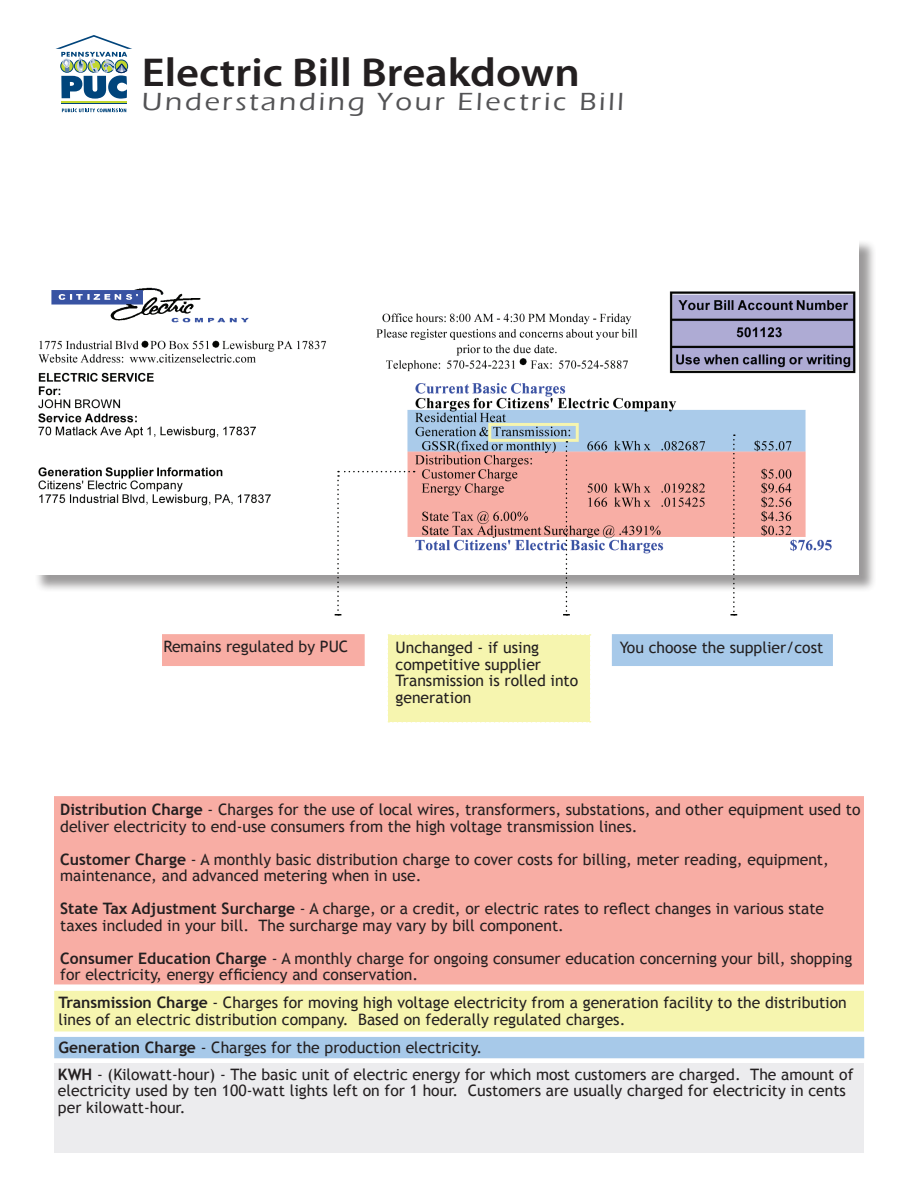
<style>
.page{position:relative;width:918px;height:1188px;background:#fff}
.page>*{position:absolute;margin:0;border:0;box-sizing:border-box;transform-origin:0 0}
.t1{font:600 40.5px "Myriad Pro";color:#231f20;scale:1.1 1}
.t2{font:500 25.5px "Eras ITC";letter-spacing:.1em;color:#535355;scale:1.11 1}
.t3{font:15.75px/16.5px "Trebuchet MS";color:#231f20}
.s1{font-weight:700}
</style>
<div class="page">
<hr style="left:62px;top:103px;width:65px;height:1px;background:#00447b">
<hr style="left:62px;top:101px;width:65px;height:2px;background:#c1d72f">
<svg style="left:62px;top:108px;width:64px;height:4px"></svg>
<svg style="left:55px;top:35px;width:77px;height:64px"></svg>
<div style="left:54px;top:796px;width:810px;height:188px;background:#f8ada4"></div>
<div style="left:54px;top:991px;width:810px;height:40px;background:#f6f5af"></div>
<div style="left:54px;top:1037px;width:810px;height:21px;background:#a7c9e9"></div>
<div style="left:54px;top:1064px;width:810px;height:89px;background:#ececee"></div>
<div style="left:35px;top:240px;width:842px;height:353px;background:#231f20;opacity:.45"></div>
<img style="left:35px;top:240px;width:823px;height:334px">
<div style="left:162px;top:634px;width:203px;height:32px;background:#f8ada4;border:2px solid #f8ada4"></div>
<div style="left:388px;top:634px;width:203px;height:89px;background:#f6f5af"></div>
<div style="left:612px;top:634px;width:221px;height:32px;background:#a7c9e9;border:2px solid #a7c9e9"></div>
<svg style="left:335px;top:471px;width:80px;height:144px"></svg>
<svg style="left:730px;top:434px;width:7px;height:181px"></svg>
<div style="left:488px;top:423px;width:91px;height:19px;border:3px solid #f6f5af"></div>
<svg style="left:563px;top:441px;width:7px;height:174px"></svg>
<h1 class="t1" style="left:142px;top:46px;width:400px">Electric Bill Breakdown</h1>
<h2 class="t2" style="left:142px;top:87px;width:436px">Understanding Your Electric Bill</h2>
<p class="t3" style="left:164px;top:638px;width:186px">Remains regulated by PUC</p>
<p class="t3" style="left:396px;top:640px;width:184px">Unchanged - if using competitive supplier<br>Transmission is rolled into generation</p>
<p class="t3" style="left:620px;top:639px;width:205px">You choose the supplier/cost</p>
<p class="t3" style="left:60px;top:802px;width:802px"><span class="s1">Distribution Charge</span> - Charges for the use of local wires, transformers, substations, and other equipment used to deliver electricity to end-use consumers from the high voltage transmission lines.</p>
<p class="t3" style="left:60px;top:851px;width:770px"><span class="s1">Customer Charge</span> - A monthly basic distribution charge to cover costs for billing, meter reading, equipment, maintenance, and advanced metering when in use.</p>
<p class="t3" style="left:60px;top:901px;width:766px"><span class="s1">State Tax Adjustment Surcharge</span> - A charge, or a credit, or electric rates to reflect changes in various state taxes included in your bill. The surcharge may vary by bill component.</p>
<p class="t3" style="left:60px;top:950px;width:794px"><span class="s1">Consumer Education Charge</span> - A monthly charge for ongoing consumer education concerning your bill, shopping for electricity, energy efficiency and conservation.</p>
<p class="t3" style="left:58px;top:995px;width:790px"><span class="s1">Transmission Charge</span> - Charges for moving high voltage electricity from a generation facility to the distribution lines of an electric distribution company. Based on federally regulated charges.</p>
<p class="t3" style="left:58px;top:1035px;width:797px;line-height:26.5px"><span class="s1">Generation Charge</span> - Charges for the production electricity.<br><span class="s1">KWH</span> - (Kilowatt-hour) - The basic unit of electric energy for which most customers are charged. The amount of</p>
<p class="t3" style="left:58px;top:1083px;width:790px">electricity used by ten 100-watt lights left on for 1 hour. Customers are usually charged for electricity in cents per kilowatt-hour.</p>
</div>
